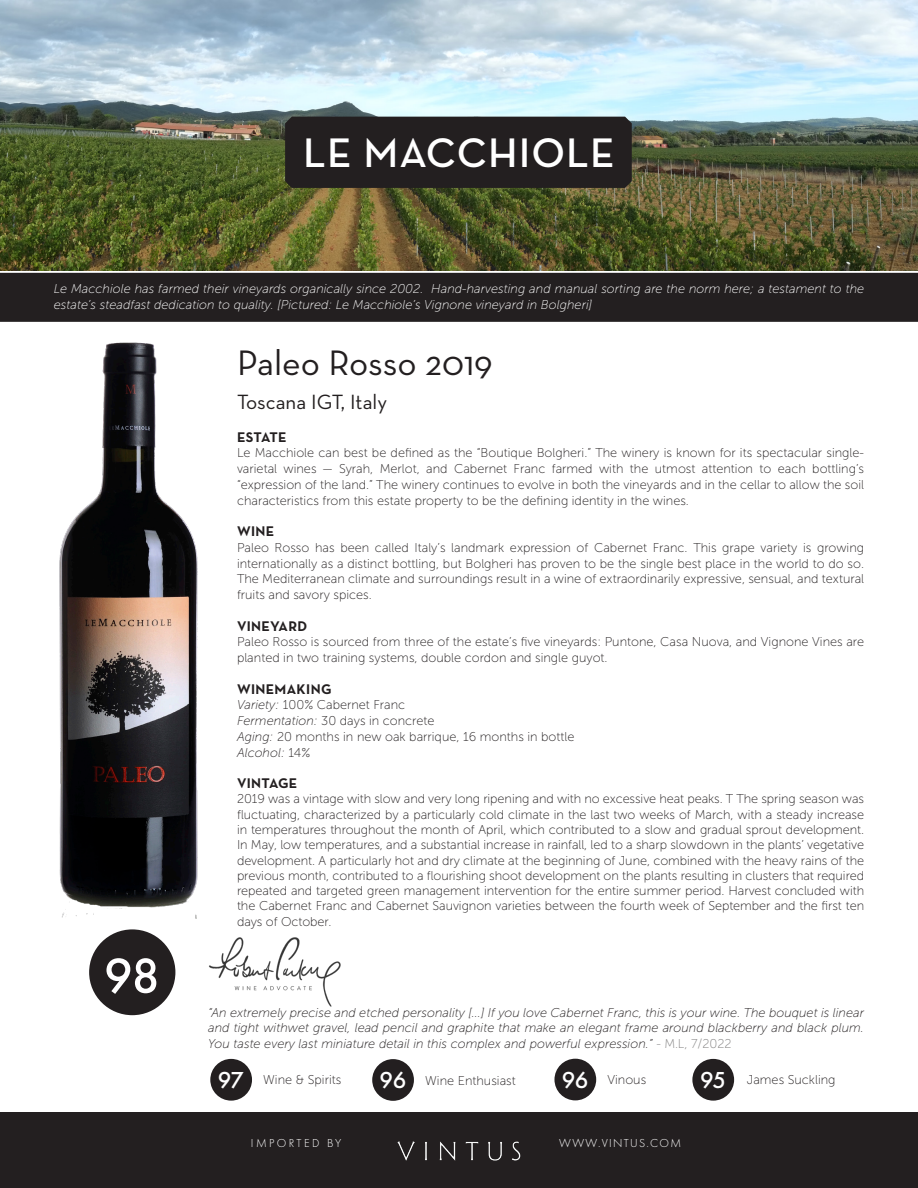
<style>
.page{position:relative;width:918px;height:1188px;background:#fff}
.page>*{position:absolute;margin:0;border:0;box-sizing:border-box;transform-origin:0 0}
.t1{font:500 51px "Futura PT";color:#fff}
.t2{font:600 42px "Neutraface Text";letter-spacing:.025em;color:#fff}
.t3{font:36px "Neutraface Text";color:#231f20}
.t4{font:500 24px "Futura PT";letter-spacing:-.03em;color:#fff}
.t5{font:21px "Neutraface Text";color:#231f20}
.t6{font:700 14.25px "Neutraface Text";letter-spacing:.025em;color:#231f20}
.t7{font:12.75px/15.3px "Museo Sans 100";color:#231f20;text-align:justify}
.t8{font:italic 12.75px/15.3px "Museo Sans 100";color:#231f20;text-align:justify}
.t9{font:italic 12.75px/15.8px "Museo Sans 100";color:#fff}
.t10{font:300 12px "Futura PT";letter-spacing:.11em;color:#fff}
.t11{font:300 12px "Futura PT";letter-spacing:.2em;color:#fff}
.s1{font-style:italic}
.s2{font-style:normal}
.s3{font-style:normal;color:#7f7e7e}
</style>
<div class="page">
<div style="left:89px;top:929px;width:86px;height:86px;background:#231f20;border-radius:50%"></div>
<div style="left:210px;top:1059px;width:42px;height:42px;background:#231f20;border-radius:50%"></div>
<div style="left:372px;top:1059px;width:42px;height:42px;background:#231f20;border-radius:50%"></div>
<img style="left:209px;top:937px;width:132px;height:69px">
<div style="left:554px;top:1059px;width:42px;height:41px;background:#231f20;border-radius:50%"></div>
<div style="left:692px;top:1059px;width:42px;height:42px;background:#231f20;border-radius:50%"></div>
<img style="left:0;top:1px;width:918px;height:270px">
<div style="left:1px;top:274px;width:916px;height:47px;background:#231f20"></div>
<div style="left:0;top:273px;width:918px;height:49px;border:2px solid #231f20"></div>
<div style="left:285px;top:117px;width:347px;height:71px;background:#231f20"></div>
<div style="left:0;top:1112px;width:918px;height:76px;background:#231f20"></div>
<img style="left:393px;top:1135px;width:132px;height:30px">
<img style="left:59px;top:342px;width:139px;height:576px">
<p class="t2" style="left:303px;top:127px;width:313px">LE MACCHIOLE</p>
<p class="t9" style="left:54px;top:281px;width:812px">Le Macchiole has farmed their vineyards organically since 2002. Hand-harvesting and manual sorting are the norm here; a testament to the estate’s steadfast dedication to quality. [Pictured: Le Macchiole’s Vignone vineyard in Bolgheri]</p>
<p class="t1" style="left:104px;top:945px;width:58px">98</p>
<p class="t3" style="left:237px;top:340px;width:257px">Paleo Rosso 2019</p>
<p class="t5" style="left:237px;top:388px;width:152px">Toscana IGT, Italy</p>
<p class="t6" style="left:237px;top:428px;width:51px">ESTATE</p>
<p class="t7" style="left:237px;top:445px;width:629px;line-height:15.8px">Le Macchiole can best be defined as the “Boutique Bolgheri.” The winery is known for its spectacular single&shy;varietal wines — Syrah, Merlot, and Cabernet Franc farmed with the utmost attention to each bottling’s “expression of the land.” The winery continues to evolve in both the vineyards and in the cellar to allow the soil characteristics from this estate property to be the defining identity in the wines.</p>
<p class="t6" style="left:237px;top:522px;width:39px">WINE</p>
<p class="t7" style="left:237px;top:540px;width:629px;line-height:15.8px">Paleo Rosso has been called Italy’s landmark expression of Cabernet Franc. This grape variety is growing internationally as a distinct bottling, but Bolgheri has proven to be the single best place in the world to do so.<br>The Mediterranean climate and surroundings result in a wine of extraordinarily expressive, sensual, and textural fruits and savory spices.</p>
<p class="t6" style="left:237px;top:617px;width:72px">VINEYARD</p>
<p class="t7" style="left:237px;top:634px;width:629px;line-height:15.8px">Paleo Rosso is sourced from three of the estate’s five vineyards: Puntone, Casa Nuova, and Vignone Vines are planted in two training systems, double cordon and single guyot.</p>
<p class="t6" style="left:237px;top:680px;width:96px">WINEMAKING</p>
<p class="t7" style="left:237px;top:697px;width:170px"><span class="s1">Variety:</span> 100% Cabernet Franc</p>
<p class="t7" style="left:237px;top:713px;width:199px"><span class="s1">Fermentation:</span> 30 days in concrete</p>
<p class="t7" style="left:237px;top:729px;width:339px"><span class="s1">Aging:</span> 20 months in new oak barrique, 16 months in bottle</p>
<p class="t8" style="left:237px;top:745px;width:75px">Alcohol: <span class="s2">14%</span></p>
<p class="t6" style="left:237px;top:774px;width:62px">VINTAGE</p>
<p class="t7" style="left:237px;top:791px;width:629px">2019 was a vintage with slow and very long ripening and with no excessive heat peaks. T The spring season was fluctuating, characterized by a particularly cold climate in the last two weeks of March, with a steady increase in temperatures throughout the month of April, which contributed to a slow and gradual sprout development.<br>In May, low temperatures, and a substantial increase in rainfall, led to a sharp slowdown in the plants’ vegetative development. A particularly hot and dry climate at the beginning of June, combined with the heavy rains of the previous month, contributed to a flourishing shoot development on the plants resulting in clusters that required repeated and targeted green management intervention for the entire summer period. Harvest concluded with the Cabernet Franc and Cabernet Sauvignon varieties between the fourth week of September and the first ten days of October.</p>
<p class="t8" style="left:208px;top:1005px;width:657px">“An extremely precise and etched personality [...] If you love Cabernet Franc, this is your wine. The bouquet is linear and tight withwet gravel, lead pencil and graphite that make an elegant frame around blackberry and black plum.<br>You taste every last miniature detail in this complex and powerful expression.” <span class="s3">- M.L, 7/2022</span></p>
<p class="t4" style="left:218px;top:1066px;width:28px">97</p>
<p class="t7" style="left:263px;top:1072px;width:80px">Wine &amp; Spirits</p>
<p class="t4" style="left:380px;top:1066px;width:28px">96</p>
<p class="t7" style="left:425px;top:1073px;width:92px">Wine Enthusiast</p>
<p class="t4" style="left:562px;top:1065px;width:28px">96</p>
<p class="t7" style="left:607px;top:1072px;width:40px">Vinous</p>
<p class="t4" style="left:700px;top:1066px;width:28px">95</p>
<p class="t7" style="left:747px;top:1072px;width:90px">James Suckling</p>
<p class="t11" style="left:251px;top:1137px;width:92px">IMPORTED BY</p>
<p class="t10" style="left:559px;top:1137px;width:123px">WWW.VINTUS.COM</p>
</div>
